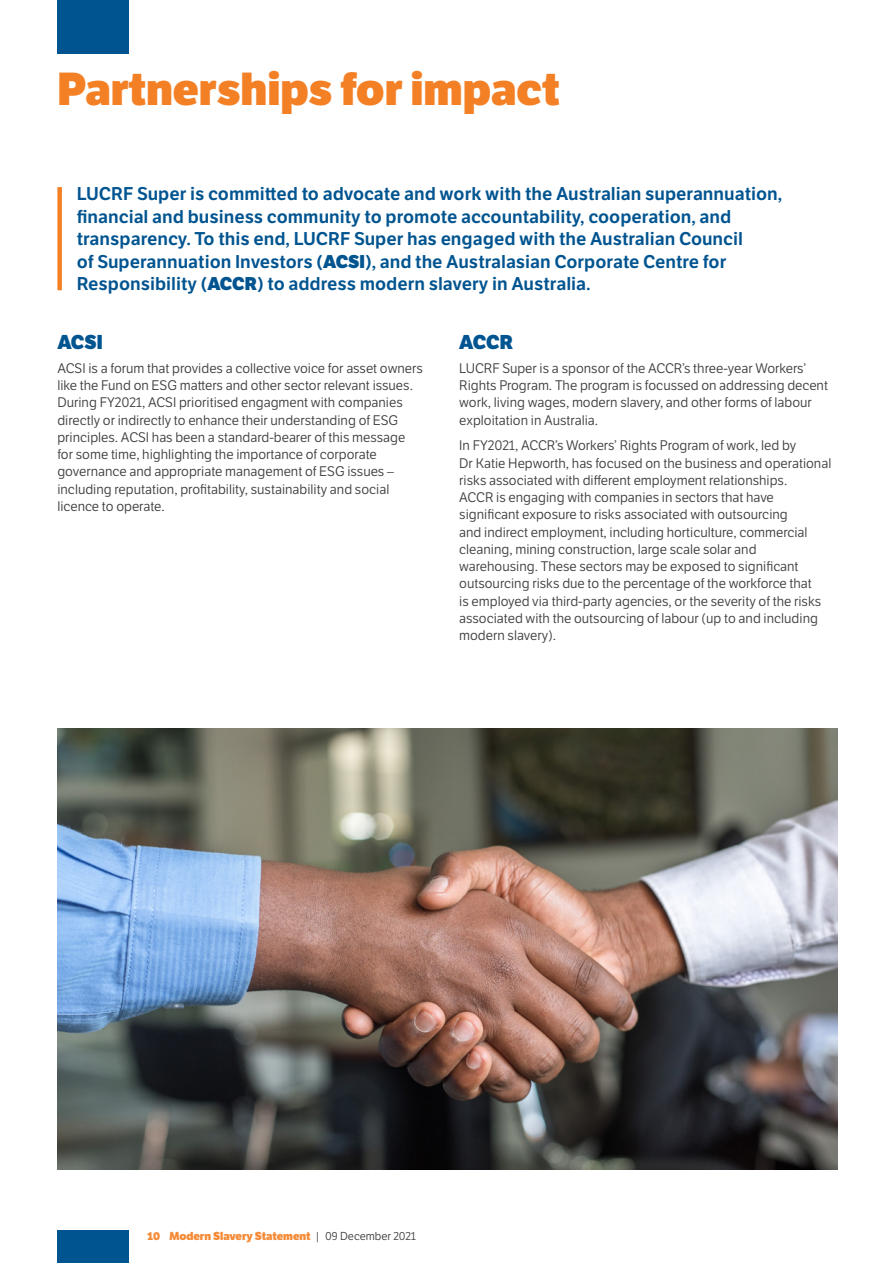
<style>
.page{position:relative;width:893px;height:1263px;background:#fff}
.page>*{position:absolute;margin:0;border:0;box-sizing:border-box;transform-origin:0 0}
._2020__Page_Heading{font:800 45px "LFT Etica";color:#f48026}
._2020__Subheading_L1{font:800 19.5px "LFT Etica";letter-spacing:-.005em;color:#005490}
._2020__Intro_Para_wi{font:18px/22.5px "LFT Etica SB";color:#005490}
._2020__Body_Copy_9_1{font:13.5px/17.2px "LFT Etica";color:#3e3e3f}
.t1{font:800 11.25px "LFT Etica";color:#f58b37}
.s1{font-family:"LFT Etica";font-weight:800}
.s2{font-weight:400;color:#3e3e3f}
</style>
<div class="page">
<div style="left:57px;top:0;width:72px;height:54px;background:#005490"></div>
<div style="left:57px;top:1230px;width:72px;height:33px;background:#005490"></div>
<div style="left:57px;top:187px;width:5px;height:103px;background:#f48026"></div>
<img style="left:57px;top:729px;width:780px;height:440px">
<p class="_2020__Page_Heading" style="left:57px;top:61px;width:504px">Partnerships for impact</p>
<p class="_2020__Intro_Para_wi" style="left:77px;top:183px;width:707px">LUCRF Super is committed to advocate and work with the Australian superannuation, financial and business community to promote accountability, cooperation, and transparency. To this end, LUCRF Super has engaged with the Australian Council<br>of Superannuation Investors (<span class="s1">ACSI</span>), and the Australasian Corporate Centre for Responsibility (<span class="s1">ACCR</span>) to address modern slavery in Australia.</p>
<p class="_2020__Subheading_L1" style="left:57px;top:330px;width:47px">ACSI</p>
<p class="_2020__Body_Copy_9_1" style="left:57px;top:360px;width:367px">ACSI is a forum that provides a collective voice for asset owners like the Fund on ESG matters and other sector relevant issues.<br>During FY2021, ACSI prioritised engagment with companies directly or indirectly to enhance their understanding of ESG principles. ACSI has been a standard-bearer of this message for some time, highlighting the importance of corporate governance and appropriate management of ESG issues – including reputation, profitability, sustainability and social licence to operate.</p>
<p class="_2020__Subheading_L1" style="left:459px;top:330px;width:55px">ACCR</p>
<p class="_2020__Body_Copy_9_1" style="left:459px;top:360px;width:370px">LUCRF Super is a sponsor of the ACCR’s three-year Workers’ Rights Program. The program is focussed on addressing decent work, living wages, modern slavery, and other forms of labour exploitation in Australia.</p>
<p class="_2020__Body_Copy_9_1" style="left:459px;top:437px;width:374px">In FY2021, ACCR’s Workers’ Rights Program of work, led by<br>Dr Katie Hepworth, has focused on the business and operational risks associated with different employment relationships.<br>ACCR is engaging with companies in sectors that have significant exposure to risks associated with outsourcing<br>and indirect employment, including horticulture, commercial cleaning, mining construction, large scale solar and warehousing. These sectors may be exposed to significant outsourcing risks due to the percentage of the workforce that<br>is employed via third-party agencies, or the severity of the risks associated with the outsourcing of labour (up to and including modern slavery).</p>
<p class="t1" style="left:147px;top:1229px;width:270px">10 Modern Slavery Statement <span class="s2">| 09 December 2021</span></p>
</div>
